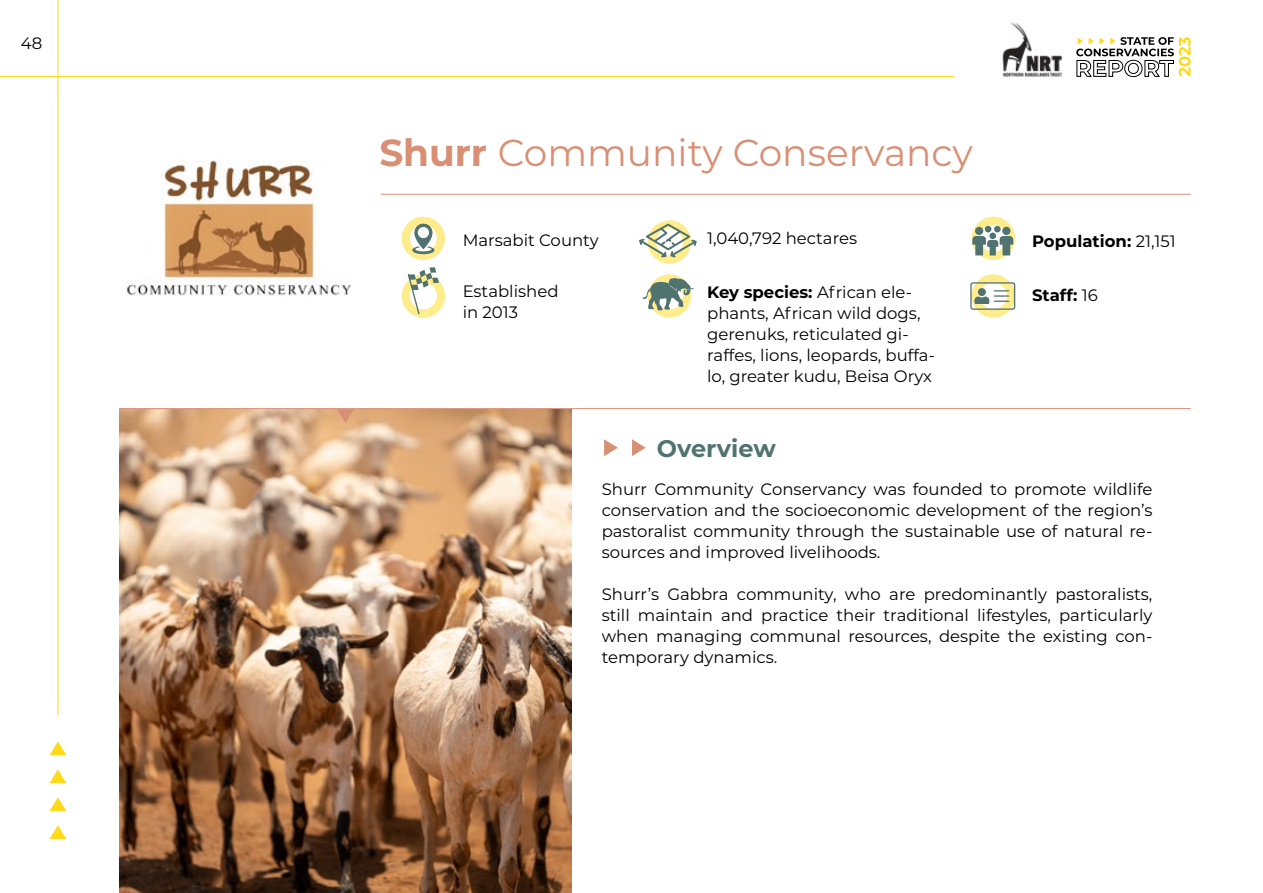
<style>
.page{position:relative;width:1263px;height:893px;background:#fff}
.page>*{position:absolute;margin:0;border:0;box-sizing:border-box;transform-origin:0 0}
.t1{font:37.5px "Montserrat";color:#d98f74}
.t2{font:700 24px "Montserrat";color:#50736f}
.t3{font:16.5px/21px "Montserrat";color:#000}
.t4{font:700 16.5px "Montserrat";color:#000}
.s1{font-weight:700}
.s2{font-weight:400}
</style>
<div class="page">
<svg style="left:50px;top:825px;width:16px;height:14px"></svg>
<svg style="left:50px;top:797px;width:16px;height:14px"></svg>
<svg style="left:50px;top:769px;width:16px;height:14px"></svg>
<svg style="left:50px;top:741px;width:16px;height:14px"></svg>
<img style="left:1002px;top:22px;width:60px;height:55px">
<hr style="left:0;top:76px;width:954px;height:1px;background:#ffda1a">
<hr style="left:58px;top:0;width:1px;height:715px;background:#ffda1a">
<svg style="left:1076px;top:37px;width:115px;height:40px"></svg>
<img style="left:119px;top:409px;width:453px;height:484px">
<svg style="left:402px;top:267px;width:43px;height:51px"></svg>
<svg style="left:402px;top:217px;width:43px;height:43px"></svg>
<svg style="left:642px;top:274px;width:52px;height:44px"></svg>
<svg style="left:972px;top:217px;width:43px;height:43px"></svg>
<div style="left:989px;top:232px;width:7px;height:7px;background:#50736f;border-radius:50%"></div>
<svg style="left:970px;top:274px;width:45px;height:44px"></svg>
<svg style="left:639px;top:220px;width:58px;height:44px"></svg>
<img style="left:126px;top:160px;width:225px;height:136px">
<svg style="left:337px;top:409px;width:17px;height:14px"></svg>
<hr style="left:119px;top:408px;width:1072px;height:1px;background:#d98f74">
<hr style="left:381px;top:194px;width:810px;height:1px;background:#d98f74">
<svg style="left:604px;top:439px;width:14px;height:17px"></svg>
<svg style="left:632px;top:439px;width:14px;height:17px"></svg>
<p class="t3" style="left:21px;top:32px;width:23px">48</p>
<h1 class="t1" style="left:379px;top:127px;width:595px"><span class="s1">Shurr</span> Community Conservancy</h1>
<p class="t3" style="left:463px;top:229px;width:138px">Marsabit County</p>
<p class="t3" style="left:463px;top:280px;width:97px">Established in 2013</p>
<p class="t3" style="left:707px;top:227px;width:151px">1,040,792 hectares</p>
<p class="t4" style="left:1032px;top:229px;width:145px">Population: <span class="s2">21,151</span></p>
<p class="t4" style="left:707px;top:281px;width:206px">Key species: <span class="s2">African ele-</span></p>
<p class="t4" style="left:1032px;top:283px;width:67px">Staff: <span class="s2">16</span></p>
<p class="t3" style="left:707px;top:302px;width:229px">phants, African wild dogs, gerenuks, reticulated gi&shy;raffes, lions, leopards, buffa&shy;lo, greater kudu, Beisa Oryx</p>
<h2 class="t2" style="left:657px;top:432px;width:121px">Overview</h2>
<p class="t3" style="left:602px;top:478px;width:552px;text-align:justify">Shurr Community Conservancy was founded to promote wildlife conservation and the socioeconomic development of the region’s pastoralist community through the sustainable use of natural re&shy;sources and improved livelihoods.</p>
<p class="t3" style="left:602px;top:583px;width:552px;text-align:justify">Shurr’s Gabbra community, who are predominantly pastoralists, still maintain and practice their traditional lifestyles, particularly when managing communal resources, despite the existing con&shy;temporary dynamics.</p>
</div>
